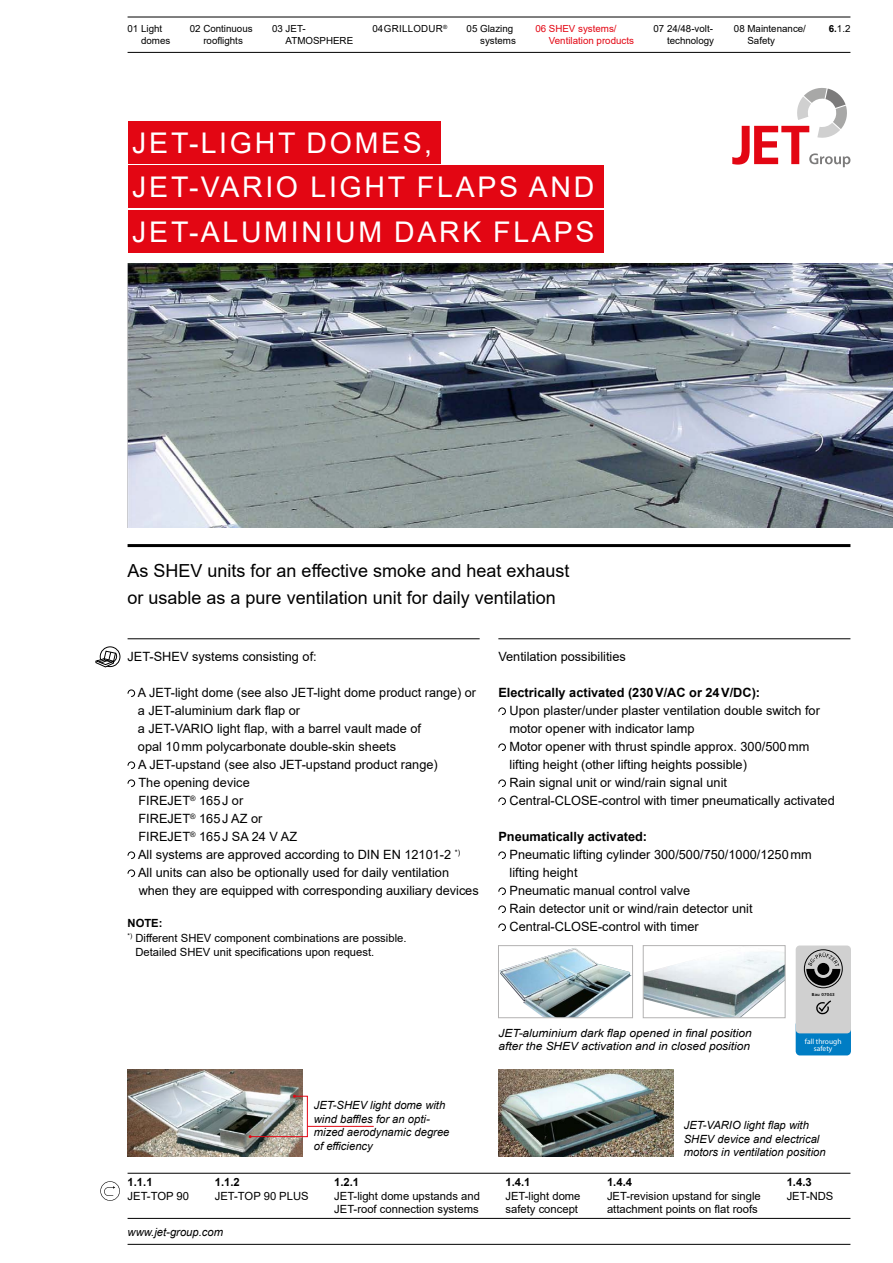
<style>
.page{position:relative;width:893px;height:1263px;background:#fff}
.page>*{position:absolute;margin:0;border:0;box-sizing:border-box;transform-origin:0 0}
.t1{font:28.5px/44.7px "Arial";letter-spacing:.095em;color:#fff}
.t2{font:18px/27px "Arial";color:#000}
.t3{font:12.75px/18px "Arial";color:#000}
.t4{font:700 12.75px "Arial";color:#000}
.t5{font:11.25px/13.5px "Arial";color:#000}
.t6{font:italic 11.25px/13.5px "Arial";color:#000}
.t7{font:italic 11.25px/13.5px "Arial";color:#000;scale:1.06 1}
.t8{font:700 11.25px "Arial";color:#000}
.t9{font:9.75px/12px "Arial";color:#000;text-align:right}
.t10{font:9.75px/12px "Arial";color:#e30613}
.t11{font:9.75px "Arial";letter-spacing:.025em;color:#000}
.t12{font:7.5px/7.5px "Myriad Pro";color:#fff;text-align:center}
.t13{font:4.35px "Humanist 777 BT Bold B";letter-spacing:.025em;color:#000}
.s1{font-weight:700}
</style>
<div class="page">
<hr style="left:128px;top:544px;width:722px;height:3px;background:#000">
<hr style="left:128px;top:52px;width:722px;height:1px;background:#000">
<hr style="left:128px;top:17px;width:722px;height:1px;background:#000">
<div style="left:128px;top:166px;width:475px;height:42px;background:#e30613"></div>
<div style="left:128px;top:210px;width:475px;height:43px;background:#e30613"></div>
<div style="left:128px;top:121px;width:313px;height:42px;background:#e30613"></div>
<svg style="left:128px;top:689px;width:7px;height:8px"></svg>
<svg style="left:128px;top:761px;width:7px;height:8px"></svg>
<svg style="left:128px;top:779px;width:7px;height:8px"></svg>
<svg style="left:128px;top:851px;width:7px;height:8px"></svg>
<svg style="left:128px;top:869px;width:7px;height:8px"></svg>
<hr style="left:128px;top:638px;width:352px;height:1px;background:#000">
<hr style="left:498px;top:638px;width:352px;height:1px;background:#000">
<svg style="left:498px;top:707px;width:8px;height:8px"></svg>
<svg style="left:498px;top:743px;width:8px;height:8px"></svg>
<svg style="left:498px;top:779px;width:8px;height:8px"></svg>
<svg style="left:498px;top:797px;width:8px;height:8px"></svg>
<svg style="left:498px;top:851px;width:8px;height:8px"></svg>
<svg style="left:498px;top:887px;width:8px;height:8px"></svg>
<svg style="left:498px;top:905px;width:8px;height:8px"></svg>
<svg style="left:498px;top:923px;width:8px;height:8px"></svg>
<div style="left:100px;top:647px;width:20px;height:20px;border:1px solid #000;border-radius:50%"></div>
<svg style="left:95px;top:650px;width:23px;height:18px"></svg>
<img style="left:128px;top:1069px;width:174px;height:87px">
<svg style="left:249px;top:1095px;width:59px;height:43px;background:#b1a8a3"></svg>
<hr style="left:307px;top:1126px;width:67px;height:1px;background:#e30613">
<svg style="left:100px;top:1181px;width:20px;height:20px"></svg>
<hr style="left:128px;top:1173px;width:722px;height:1px;background:#000">
<hr style="left:128px;top:1218px;width:722px;height:1px;background:#000">
<hr style="left:128px;top:1244px;width:722px;height:1px;background:#000">
<img style="left:500px;top:948px;width:131px;height:68px">
<div style="left:498px;top:945px;width:135px;height:73px;border:1px solid #b3b2b2"></div>
<img style="left:645px;top:952px;width:138px;height:64px">
<div style="left:643px;top:945px;width:142px;height:73px;border:1px solid #b3b2b2"></div>
<img style="left:498px;top:1069px;width:175px;height:87px">
<div style="left:796px;top:1020px;width:55px;height:35px;background:#007dc4;border-radius:4px"></div>
<div style="left:796px;top:945px;width:55px;height:88px;background:#d0d0d0;border-radius:4px"></div>
<svg style="left:816px;top:1000px;width:15px;height:15px"></svg>
<div style="left:804px;top:949px;width:38px;height:39px;border:1px solid #000;border-radius:50%"></div>
<svg style="left:806px;top:952px;width:34px;height:34px"></svg>
<svg style="left:814px;top:960px;width:18px;height:18px"></svg>
<div style="left:817px;top:963px;width:12px;height:12px;background:#000;border-radius:50%"></div>
<svg style="left:732px;top:88px;width:118px;height:79px"></svg>
<img style="left:128px;top:263px;width:765px;height:264px">
<p class="t9" style="left:141px;top:23px;width:31px;text-align:left;text-indent:-14px">01 Light domes</p>
<p class="t9" style="left:190px;top:23px;width:64px;text-align:center">02 Continuous rooflights</p>
<p class="t9" style="left:286px;top:23px;width:69px;text-align:left;text-indent:-14px">03 JET-<br>ATMOSPHERE</p>
<p class="t11" style="left:373px;top:22px;width:76px">04 GRILLODUR<sup>®</sup></p>
<p class="t9" style="left:467px;top:23px;width:51px">05 Glazing systems</p>
<p class="t10" style="left:549px;top:23px;width:87px;text-indent:-14px">06 SHEV systems/<br>Ventilation products</p>
<p class="t9" style="left:653px;top:23px;width:62px">07 24/48-volt&shy;technology</p>
<p class="t9" style="left:734px;top:23px;width:74px">08 Maintenance/</p>
<p class="t9" style="left:829px;top:23px;width:23px"><span class="s1">6.</span>1.2</p>
<p class="t9" style="left:747px;top:35px;width:29px">Safety</p>
<h1 class="t1" style="left:132px;top:120px;width:301px">JET-LIGHT DOMES,</h1>
<h1 class="t1" style="left:132px;top:165px;width:464px">JET-VARIO LIGHT FLAPS AND<br>JET-ALUMINIUM DARK FLAPS</h1>
<h2 class="t2" style="left:128px;top:557px;width:443px">As SHEV units for an effective smoke and heat exhaust or usable as a pure ventilation unit for daily ventilation</h2>
<p class="t3" style="left:128px;top:647px;width:191px">JET-SHEV systems consisting of:</p>
<p class="t3" style="left:138px;top:683px;width:342px">A JET-light dome (see also JET-light dome product range) or a JET-aluminium dark flap or<br>a JET-VARIO light flap, with a barrel vault made of<br>opal 10mm polycarbonate double-skin sheets<br>A JET-upstand (see also JET-upstand product range)<br>The opening device<br>FIREJET<sup>®</sup> 165J or<br>FIREJET<sup>®</sup> 165J AZ or<br>FIREJET<sup>®</sup> 165J SA 24 V AZ<br>All systems are approved according to DIN EN 12101-2 <sup>*)<br></sup>All units can also be optionally used for daily ventilation when they are equipped with corresponding auxiliary devices</p>
<p class="t8" style="left:128px;top:915px;width:36px">NOTE:</p>
<p class="t5" style="left:128px;top:931px;width:280px"><sup>*)</sup> Different SHEV component combinations are possible.</p>
<p class="t5" style="left:135px;top:945px;width:240px">Detailed SHEV unit specifications upon request.</p>
<p class="t3" style="left:498px;top:647px;width:129px">Ventilation possibilities</p>
<p class="t4" style="left:498px;top:683px;width:263px">Electrically activated (230V/AC or 24V/DC):</p>
<p class="t3" style="left:509px;top:701px;width:327px">Upon plaster/under plaster ventilation double switch for motor opener with indicator lamp<br>Motor opener with thrust spindle approx. 300/500mm lifting height (other lifting heights possible)<br>Rain signal unit or wind/rain signal unit Central-CLOSE-control with timer pneumatically activated</p>
<p class="t4" style="left:498px;top:827px;width:150px">Pneumatically activated:</p>
<p class="t3" style="left:509px;top:845px;width:304px">Pneumatic lifting cylinder 300/500/750/1000/1250mm lifting height<br>Pneumatic manual control valve<br>Rain detector unit or wind/rain detector unit Central-CLOSE-control with timer</p>
<p class="t7" style="left:498px;top:1026px;width:240px">JET-aluminium dark flap opened in final position after the SHEV activation and in closed position</p>
<p class="t13" style="left:812px;top:992px;width:24px">Bau 07043</p>
<p class="t12" style="left:805px;top:1037px;width:38px">fall through safety</p>
<p class="t8" style="left:128px;top:1174px;width:27px">1.1.1</p>
<p class="t5" style="left:128px;top:1189px;width:63px">JET-TOP 90</p>
<p class="t6" style="left:314px;top:1099px;width:137px">JET-SHEV light dome with wind baffles for an opti&shy;mized aerodynamic degree of efficiency</p>
<p class="t8" style="left:215px;top:1174px;width:27px">1.1.2</p>
<p class="t5" style="left:215px;top:1189px;width:95px">JET-TOP 90 PLUS</p>
<p class="t8" style="left:334px;top:1174px;width:27px">1.2.1</p>
<p class="t5" style="left:334px;top:1189px;width:147px">JET-light dome upstands and<br>JET-roof connection systems</p>
<p class="t6" style="left:128px;top:1225px;width:97px">www.jet-group.com</p>
<p class="t8" style="left:505px;top:1174px;width:27px">1.4.1</p>
<p class="t5" style="left:505px;top:1189px;width:77px">JET-light dome safety concept</p>
<p class="t6" style="left:684px;top:1118px;width:143px">JET-VARIO light flap with<br>SHEV device and electrical motors in ventilation position</p>
<p class="t8" style="left:607px;top:1174px;width:27px">1.4.4</p>
<p class="t5" style="left:607px;top:1189px;width:155px">JET-revision upstand for single attachment points on flat roofs</p>
<p class="t8" style="left:787px;top:1174px;width:27px">1.4.3</p>
<p class="t5" style="left:787px;top:1189px;width:48px">JET-NDS</p>
</div>
